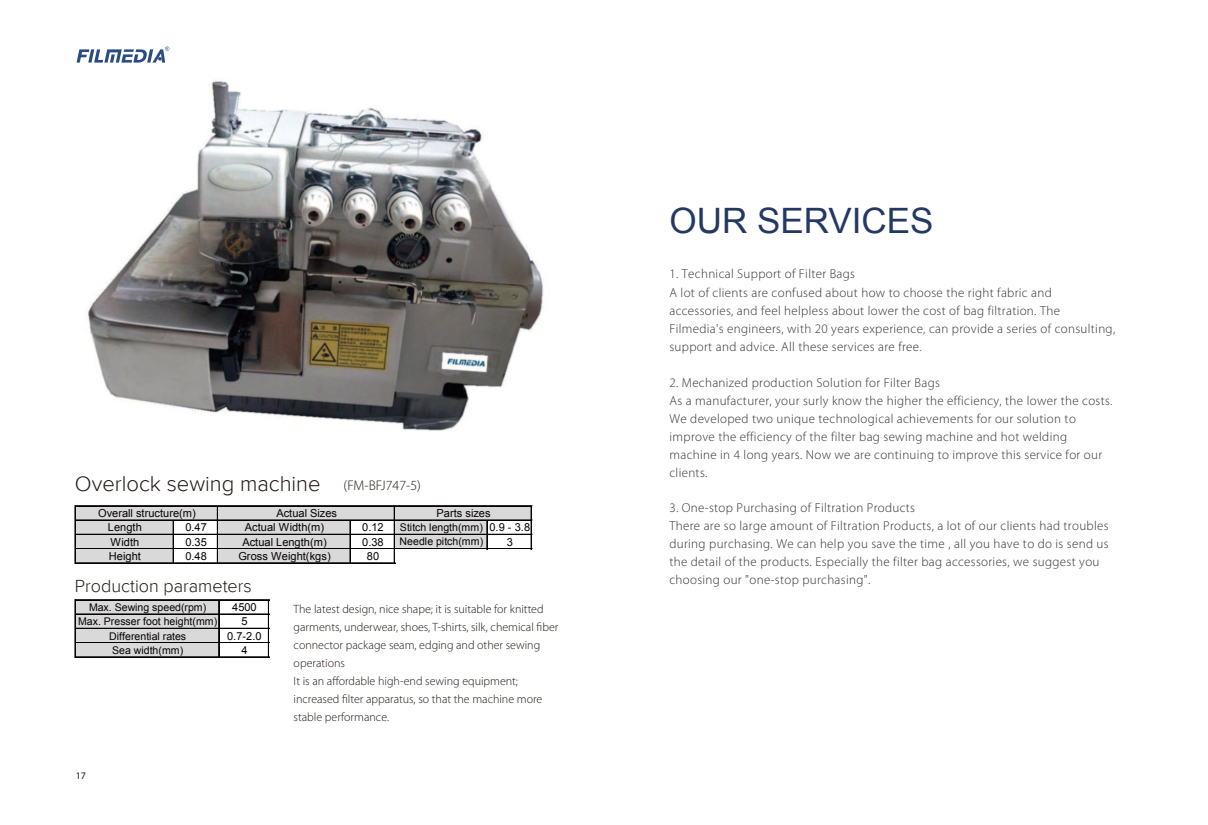
<style>
.page{position:relative;width:1208px;height:825px;background:#fff}
.page>*{position:absolute;margin:0;border:0;box-sizing:border-box;transform-origin:0 0}
.t1{font:35px "Arial";color:#243962}
.t2{font:300 22px "Proxima Nova";color:#231916}
.t3{font:300 18px "Proxima Nova";color:#231916}
.t4{font:300 14px "Myriad Pro";color:#231916}
.t5{font:300 13px/18px "Myriad Pro";letter-spacing:.025em;color:#333}
.t6{font:300 12px/18px "Myriad Pro";color:#231916}
.t7{font:11px "Arial";color:#060202}
.t8{font:10.6px "Arial";color:#060202}
.t9{font:10px "Myriad Pro";color:#231916}
.s1{font-size:11px}
</style>
<div class="page">
<svg style="left:77px;top:47px;width:92px;height:16px"></svg>
<div style="left:76px;top:507px;width:455px;height:13px;background:#d9d9da"></div>
<div style="left:76px;top:520px;width:98px;height:29px;background:#d9d9da"></div>
<div style="left:218px;top:520px;width:132px;height:29px;background:#d9d9da"></div>
<div style="left:395px;top:520px;width:92px;height:29px;background:#d9d9da"></div>
<div style="left:76px;top:549px;width:98px;height:14px;background:#d9d9da"></div>
<div style="left:218px;top:549px;width:132px;height:14px;background:#d9d9da"></div>
<hr style="left:75px;top:506px;width:1px;height:58px;background:#060202">
<hr style="left:217px;top:507px;width:1px;height:57px;background:#060202">
<hr style="left:394px;top:507px;width:1px;height:57px;background:#060202">
<hr style="left:531px;top:507px;width:1px;height:42px;background:#060202">
<hr style="left:173px;top:521px;width:1px;height:43px;background:#060202">
<hr style="left:350px;top:521px;width:1px;height:43px;background:#060202">
<svg style="left:486px;top:521px;width:2px;height:27px"></svg>
<hr style="left:76px;top:506px;width:456px;height:1px;background:#060202">
<hr style="left:76px;top:520px;width:456px;height:1px;background:#060202">
<hr style="left:76px;top:534px;width:456px;height:1px;background:#060202">
<hr style="left:76px;top:548px;width:456px;height:1px;background:#060202">
<hr style="left:76px;top:563px;width:319px;height:1px;background:#060202">
<div style="left:76px;top:601px;width:143px;height:56px;background:#d9d9da"></div>
<hr style="left:75px;top:600px;width:1px;height:58px;background:#060202">
<hr style="left:218px;top:601px;width:1px;height:57px;background:#060202">
<hr style="left:219px;top:601px;width:1px;height:57px;background:#060202">
<hr style="left:268px;top:601px;width:1px;height:57px;background:#060202">
<hr style="left:76px;top:600px;width:193px;height:1px;background:#060202">
<hr style="left:76px;top:614px;width:193px;height:1px;background:#060202">
<hr style="left:76px;top:628px;width:193px;height:1px;background:#060202">
<hr style="left:76px;top:642px;width:193px;height:1px;background:#060202">
<hr style="left:76px;top:657px;width:193px;height:1px;background:#060202">
<img style="left:87px;top:80px;width:457px;height:351px">
<h2 class="t2" style="left:75px;top:471px;width:247px">Overlock sewing machine</h2>
<p class="t4" style="left:344px;top:477px;width:79px">(FM-BFJ747-5)</p>
<p class="t7" style="left:98px;top:506px;width:99px">Overall structure(m)</p>
<p class="t7" style="left:276px;top:506px;width:62px">Actual Sizes</p>
<p class="t7" style="left:436px;top:506px;width:55px">Parts sizes</p>
<p class="t7" style="left:108px;top:520px;width:35px">Length</p>
<p class="t7" style="left:185px;top:520px;width:23px">0.47</p>
<p class="t7" style="left:245px;top:520px;width:81px">Actual Width(m)</p>
<p class="t7" style="left:362px;top:520px;width:23px">0.12</p>
<p class="t8" style="left:400px;top:520px;width:132px">Stitch length(mm) <span class="s1">0.9 - 3.8</span></p>
<p class="t7" style="left:111px;top:535px;width:30px">Width</p>
<p class="t7" style="left:185px;top:535px;width:23px">0.35</p>
<p class="t7" style="left:242px;top:535px;width:86px">Actual Length(m)</p>
<p class="t7" style="left:362px;top:535px;width:23px">0.38</p>
<p class="t8" style="left:399px;top:535px;width:85px">Needle pitch(mm)</p>
<p class="t7" style="left:507px;top:535px;width:8px">3</p>
<p class="t7" style="left:109px;top:549px;width:33px">Height</p>
<p class="t7" style="left:185px;top:549px;width:23px">0.48</p>
<p class="t7" style="left:238px;top:549px;width:94px">Gross Weight(kgs)</p>
<p class="t7" style="left:367px;top:549px;width:14px">80</p>
<h3 class="t3" style="left:75px;top:576px;width:178px">Production parameters</h3>
<p class="t8" style="left:89px;top:600px;width:119px">Max. Sewing speed(rpm)</p>
<p class="t7" style="left:232px;top:600px;width:26px">4500</p>
<p class="t8" style="left:78px;top:614px;width:141px">Max. Presser foot height(mm)</p>
<p class="t7" style="left:241px;top:614px;width:8px">5</p>
<p class="t8" style="left:109px;top:629px;width:79px">Differential rates</p>
<p class="t7" style="left:227px;top:629px;width:36px">0.7-2.0</p>
<p class="t8" style="left:112px;top:643px;width:73px">Sea width(mm)</p>
<p class="t7" style="left:241px;top:643px;width:8px">4</p>
<p class="t9" style="left:76px;top:769px;width:12px">17</p>
<p class="t6" style="left:294px;top:601px;width:266px">The latest design, nice shape; it is suitable for knitted garments, underwear, shoes, T-shirts, silk, chemical fiber connector package seam, edging and other sewing operations<br>It is an affordable high-end sewing equipment; increased filter apparatus, so that the machine more stable performance.</p>
<h1 class="t1" style="left:669px;top:198px;width:265px">OUR SERVICES</h1>
<p class="t5" style="left:669px;top:265px;width:447px">1. Technical Support of Filter Bags<br>A lot of clients are confused about how to choose the right fabric and accessories, and feel helpless about lower the cost of bag filtration. The Filmedia's engineers, with 20 years experience, can provide a series of consulting, support and advice. All these services are free.</p>
<p class="t5" style="left:669px;top:374px;width:444px">2. Mechanized production Solution for Filter Bags<br>As a manufacturer, your surly know the higher the efficiency, the lower the costs.<br>We developed two unique technological achievements for our solution to improve the efficiency of the filter bag sewing machine and hot welding machine in 4 long years. Now we are continuing to improve this service for our clients.</p>
<p class="t5" style="left:669px;top:498px;width:441px">3. One-stop Purchasing of Filtration Products<br>There are so large amount of Filtration Products, a lot of our clients had troubles during purchasing. We can help you save the time , all you have to do is send us the detail of the products. Especially the filter bag accessories, we suggest you choosing our "one-stop purchasing".</p>
</div>
